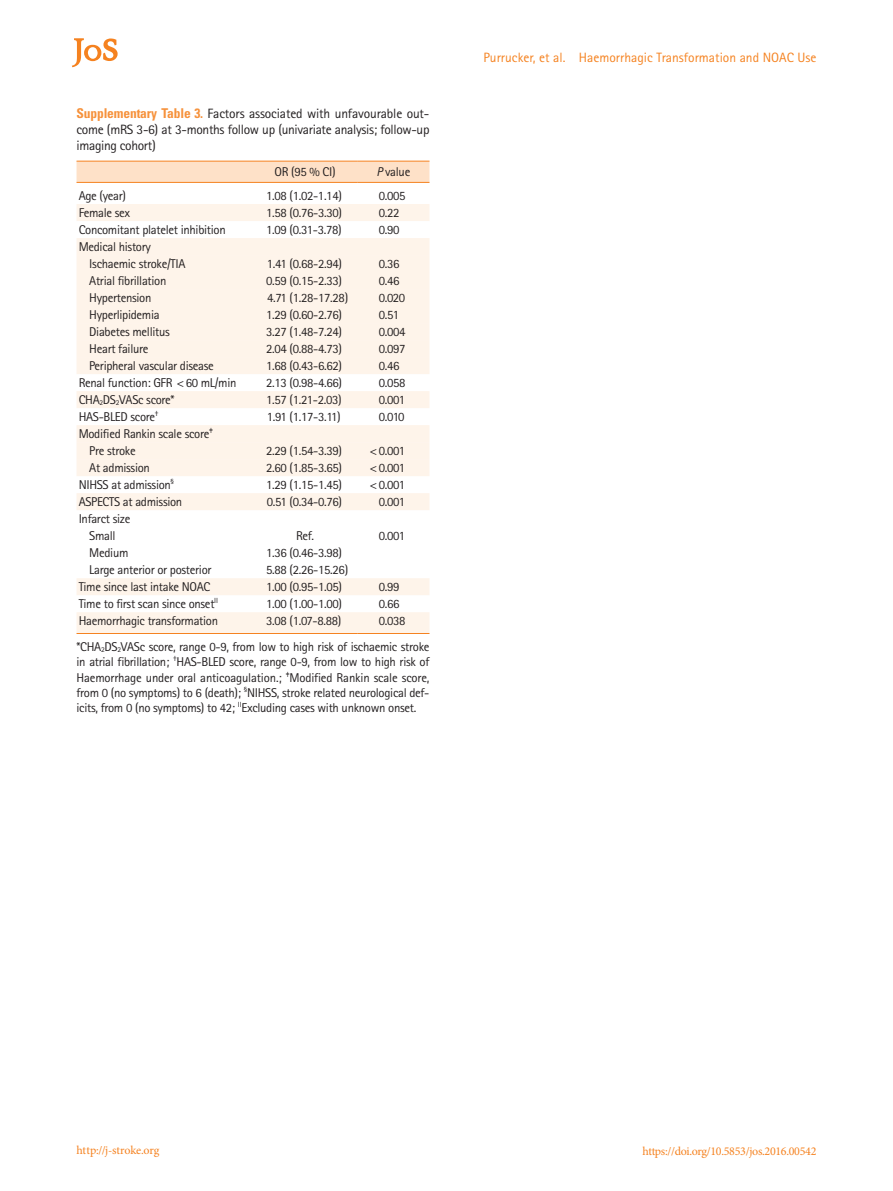
<style>
.page{position:relative;width:893px;height:1191px;background:#fff}
.page>*{position:absolute;margin:0;border:0;box-sizing:border-box;transform-origin:0 0}
.표제목_그림설명{font:13.5px/16.2px "Rotis Sans Serif Std";letter-spacing:-.025em;color:#231f20;text-align:justify}
.t1{font:13.5px "Rotis Sans Serif Std";color:#f58220}
.표본문{font:12.75px/15.3px "Rotis Sans Serif Std";letter-spacing:-.025em;color:#231f20;text-align:justify}
.t2{font:12px "Minion Pro";letter-spacing:-.025em;color:#f58220}
.s1{font-family:"Univers LT Std";font-weight:700;font-stretch:condensed;color:#f6923c}
.s2{font-style:italic}
.s3{font-size:7.5px}
</style>
<div class="page">
<svg style="left:72px;top:38px;width:46px;height:29px"></svg>
<div style="left:77px;top:162px;width:352px;height:20px;background:#fee1c8"></div>
<svg style="left:77px;top:204px;width:352px;height:429px"></svg>
<div style="left:77px;top:238px;width:352px;height:221px;background:#fef4ea"></div>
<svg style="left:77px;top:255px;width:352px;height:187px;fill:#fef4ea"></svg>
<hr style="left:77px;top:161px;width:176px;height:1px;background:#f58220">
<hr style="left:253px;top:161px;width:104px;height:1px;background:#f58220">
<hr style="left:357px;top:161px;width:72px;height:1px;background:#f58220">
<hr style="left:77px;top:182px;width:176px;height:1px;background:#f58220">
<hr style="left:253px;top:182px;width:104px;height:1px;background:#f58220">
<hr style="left:357px;top:182px;width:72px;height:1px;background:#f58220">
<hr style="left:77px;top:633px;width:176px;height:1px;background:#f58220">
<hr style="left:253px;top:633px;width:104px;height:1px;background:#f58220">
<hr style="left:357px;top:633px;width:72px;height:1px;background:#f58220">
<p class="표제목_그림설명" style="left:77px;top:105px;width:354px"><span class="s1">Supplementary Table 3.</span> Factors associated with unfavourable out&shy;come (mRS 3-6) at 3-months follow up (univariate analysis; follow-up imaging cohort)</p>
<p class="표본문" style="left:274px;top:164px;width:63px">OR (95 % CI)</p>
<p class="표본문" style="left:376px;top:164px;width:35px"><span class="s2">P</span> value</p>
<p class="표본문" style="left:79px;top:188px;width:49px">Age (year)</p>
<p class="표본문" style="left:266px;top:188px;width:77px">1.08 (1.02-1.14)</p>
<p class="표본문" style="left:379px;top:188px;width:28px">0.005</p>
<p class="표본문" style="left:79px;top:205px;width:53px">Female sex</p>
<p class="표본문" style="left:266px;top:205px;width:77px">1.58 (0.76-3.30)</p>
<p class="표본문" style="left:379px;top:205px;width:22px">0.22</p>
<p class="표본문" style="left:79px;top:222px;width:149px">Concomitant platelet inhibition</p>
<p class="표본문" style="left:266px;top:222px;width:77px">1.09 (0.31-3.78)</p>
<p class="표본문" style="left:379px;top:222px;width:22px">0.90</p>
<p class="표본문" style="left:79px;top:239px;width:74px">Medical history</p>
<p class="표본문" style="left:89px;top:256px;width:98px">Ischaemic stroke/TIA</p>
<p class="표본문" style="left:267px;top:256px;width:77px">1.41 (0.68-2.94)</p>
<p class="표본문" style="left:379px;top:256px;width:22px">0.36</p>
<p class="표본문" style="left:89px;top:273px;width:79px">Atrial fibrillation</p>
<p class="표본문" style="left:266px;top:273px;width:77px">0.59 (0.15-2.33)</p>
<p class="표본문" style="left:379px;top:273px;width:22px">0.46</p>
<p class="표본문" style="left:89px;top:290px;width:64px">Hypertension</p>
<p class="표본문" style="left:267px;top:290px;width:83px">4.71 (1.28-17.28)</p>
<p class="표본문" style="left:379px;top:290px;width:28px">0.020</p>
<p class="표본문" style="left:89px;top:307px;width:72px">Hyperlipidemia</p>
<p class="표본문" style="left:266px;top:307px;width:77px">1.29 (0.60-2.76)</p>
<p class="표본문" style="left:379px;top:307px;width:22px">0.51</p>
<p class="표본문" style="left:89px;top:324px;width:82px">Diabetes mellitus</p>
<p class="표본문" style="left:266px;top:324px;width:77px">3.27 (1.48-7.24)</p>
<p class="표본문" style="left:379px;top:324px;width:28px">0.004</p>
<p class="표본문" style="left:89px;top:341px;width:61px">Heart failure</p>
<p class="표본문" style="left:266px;top:341px;width:77px">2.04 (0.88-4.73)</p>
<p class="표본문" style="left:379px;top:341px;width:28px">0.097</p>
<p class="표본문" style="left:89px;top:358px;width:126px">Peripheral vascular disease</p>
<p class="표본문" style="left:266px;top:358px;width:77px">1.68 (0.43-6.62)</p>
<p class="표본문" style="left:379px;top:358px;width:22px">0.46</p>
<p class="표본문" style="left:79px;top:375px;width:159px">Renal function: GFR &lt;60 mL/min</p>
<p class="표본문" style="left:266px;top:375px;width:77px">2.13 (0.98-4.66)</p>
<p class="표본문" style="left:379px;top:375px;width:28px">0.058</p>
<p class="표본문" style="left:79px;top:392px;width:98px">CHA<span class="s3">2</span>DS<span class="s3">2</span>VASc score*</p>
<p class="표본문" style="left:266px;top:392px;width:77px">1.57 (1.21-2.03)</p>
<p class="표본문" style="left:379px;top:392px;width:28px">0.001</p>
<p class="표본문" style="left:79px;top:409px;width:81px">HAS-BLED score<sup>†</sup></p>
<p class="표본문" style="left:267px;top:409px;width:76px">1.91 (1.17-3.11)</p>
<p class="표본문" style="left:379px;top:409px;width:27px">0.010</p>
<p class="표본문" style="left:79px;top:426px;width:136px">Modified Rankin scale score<sup>‡</sup></p>
<p class="표본문" style="left:89px;top:443px;width:48px">Pre stroke</p>
<p class="표본문" style="left:266px;top:443px;width:77px">2.29 (1.54-3.39)</p>
<p class="표본문" style="left:370px;top:443px;width:37px">&lt;0.001</p>
<p class="표본문" style="left:89px;top:460px;width:62px">At admission</p>
<p class="표본문" style="left:266px;top:460px;width:77px">2.60 (1.85-3.65)</p>
<p class="표본문" style="left:370px;top:460px;width:37px">&lt;0.001</p>
<p class="표본문" style="left:79px;top:477px;width:97px">NIHSS at admission<sup>§</sup></p>
<p class="표본문" style="left:266px;top:477px;width:77px">1.29 (1.15-1.45)</p>
<p class="표본문" style="left:370px;top:477px;width:37px">&lt;0.001</p>
<p class="표본문" style="left:79px;top:494px;width:105px">ASPECTS at admission</p>
<p class="표본문" style="left:267px;top:494px;width:77px">0.51 (0.34-0.76)</p>
<p class="표본문" style="left:379px;top:494px;width:28px">0.001</p>
<p class="표본문" style="left:79px;top:511px;width:53px">Infarct size</p>
<p class="표본문" style="left:89px;top:528px;width:28px">Small</p>
<p class="표본문" style="left:296px;top:528px;width:20px">Ref.</p>
<p class="표본문" style="left:379px;top:528px;width:28px">0.001</p>
<p class="표본문" style="left:89px;top:545px;width:41px">Medium</p>
<p class="표본문" style="left:266px;top:545px;width:77px">1.36 (0.46-3.98)</p>
<p class="표본문" style="left:89px;top:562px;width:124px">Large anterior or posterior</p>
<p class="표본문" style="left:266px;top:562px;width:84px">5.88 (2.26-15.26)</p>
<p class="표본문" style="left:79px;top:579px;width:133px">Time since last intake NOAC</p>
<p class="표본문" style="left:266px;top:579px;width:77px">1.00 (0.95-1.05)</p>
<p class="표본문" style="left:379px;top:579px;width:22px">0.99</p>
<p class="표본문" style="left:79px;top:596px;width:141px">Time to first scan since onset<sup>II</sup></p>
<p class="표본문" style="left:266px;top:596px;width:77px">1.00 (1.00-1.00)</p>
<p class="표본문" style="left:379px;top:596px;width:22px">0.66</p>
<p class="표본문" style="left:79px;top:613px;width:141px">Haemorrhagic transformation</p>
<p class="표본문" style="left:266px;top:613px;width:77px">3.08 (1.07-8.88)</p>
<p class="표본문" style="left:379px;top:613px;width:28px">0.038</p>
<p class="표본문" style="left:77px;top:639px;width:354px">*CHA<span class="s3">2</span>DS<span class="s3">2</span>VASc score, range 0-9, from low to high risk of ischaemic stroke in atrial fibrillation; <sup>†</sup>HAS-BLED score, range 0-9, from low to high risk of Haemorrhage under oral anticoagulation.; <sup>‡</sup>Modified Rankin scale score, from 0 (no symptoms) to 6 (death); <sup>§</sup>NIHSS, stroke related neurological def&shy;icits, from 0 (no symptoms) to 42; <sup>II</sup>Excluding cases with unknown onset.</p>
<p class="t1" style="left:483px;top:50px;width:334px">Purrucker, et al. Haemorrhagic Transformation and NOAC Use</p>
<p class="t2" style="left:77px;top:1142px;width:84px">http://j-stroke.org</p>
<p class="t2" style="left:643px;top:1143px;width:175px">https://doi.org/10.5853/jos.2016.00542</p>
</div>
